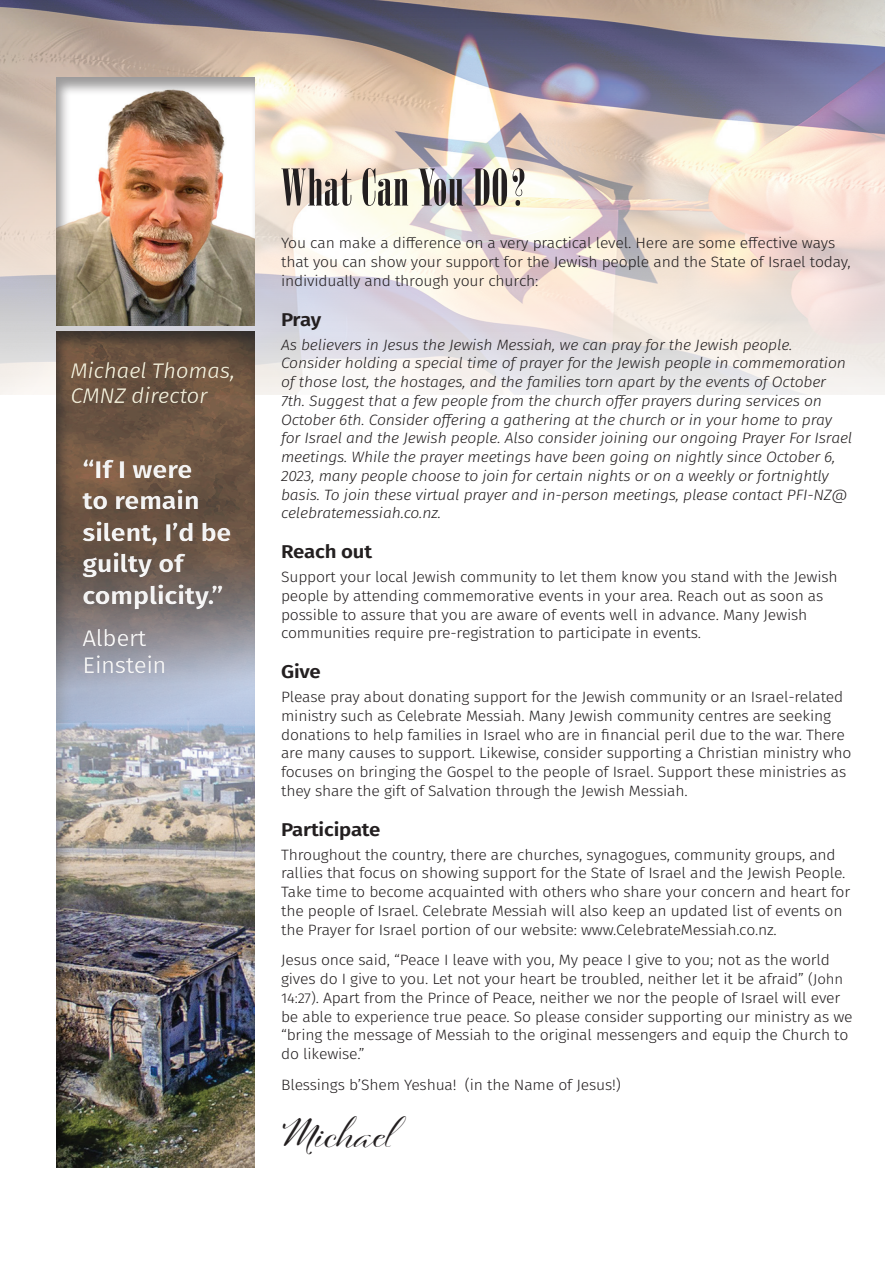
<style>
.page{position:relative;width:885px;height:1263px;background:#fff}
.page>*{position:absolute;margin:0;border:0;box-sizing:border-box;transform-origin:0 0}
.t1{font:50.4px "Bodoni MT Poster Compressed";letter-spacing:.02em;color:#231f20;scale:1.05 1}
.t2{font:38.4px "Cinque Donne Pro";letter-spacing:-.01em;color:#231f20;scale:1.11 1}
.t3{font:700 24.15px/31.5px "Fira Sans";color:#fff;scale:1.11 1}
.t4{font:22.8px/27px "Fira Sans";letter-spacing:-.015em;color:#fff;scale:1.05 1}
.t5{font:italic 21.3px/25.5px "Fira Sans";letter-spacing:-.015em;color:#f3efda;scale:1.05 1}
.t6{font:600 18.6px "Fira Sans";letter-spacing:-.01em;color:#231f20;scale:1.11 1}
.t7{font:300 15px/18.8px "Fira Sans";letter-spacing:-.01em;color:#231f20;scale:1.05 1}
.t8{font:italic 300 15px/18.8px "Fira Sans";letter-spacing:-.01em;color:#231f20;scale:1.05 1}
.s1{font-size:14.25px}
</style>
<div class="page">
<img style="left:0;top:0;width:884px;height:395px">
<div style="left:56px;top:77px;width:199px;height:249px;background:#231f20;opacity:.45"></div>
<div style="left:55px;top:328px;width:199px;height:395px;background:#231f20;opacity:.75"></div>
<div style="left:55px;top:488px;width:200px;height:679px;background:#231f20;opacity:.45"></div>
<svg style="left:884px;top:296px;width:1px;height:27px"></svg>
<div style="left:61px;top:449px;width:207px;height:253px;background:#231f20;opacity:.06"></div>
<hr style="left:884px;top:44px;width:1px;height:252px;background:#231f20;opacity:.45">
<div style="left:52px;top:353px;width:216px;height:97px;background:#231f20;opacity:.06"></div>
<h3 class="t5" style="left:70px;top:357px;width:158px">Michael Thomas,<br>CMNZ director</h3>
<h3 class="t3" style="left:83px;top:452px;width:135px">“If I were<br>to remain silent, I’d be guilty of complicity.”</h3>
<h3 class="t4" style="left:83px;top:624px;width:81px">Albert<br>Einstein</h3>
<h1 class="t1" style="left:281px;top:159px;width:234px">What Can You DO?</h1>
<p class="t7" style="left:281px;top:234px;width:544px">You can make a difference on a very practical level. Here are some effective ways that you can show your support for the Jewish people and the State of Israel today, individually and through your church:</p>
<p class="t6" style="left:281px;top:304px;width:38px">Pray</p>
<p class="t8" style="left:281px;top:335px;width:545px">As believers in Jesus the Jewish Messiah, we can pray for the Jewish people.<br>Consider holding a special time of prayer for the Jewish people in commemoration of those lost, the hostages, and the families torn apart by the events of October 7th. Suggest that a few people from the church offer prayers during services on October 6th. Consider offering a gathering at the church or in your home to pray for Israel and the Jewish people. Also consider joining our ongoing Prayer For Israel meetings. While the prayer meetings have been going on nightly since October 6, 2023, many people choose to join for certain nights or on a weekly or fortnightly basis. To join these virtual prayer and in-person meetings, please contact PFI-NZ@ celebratemessiah.co.nz.</p>
<p class="t6" style="left:281px;top:536px;width:83px">Reach out</p>
<p class="t7" style="left:281px;top:567px;width:531px">Support your local Jewish community to let them know you stand with the Jewish people by attending commemorative events in your area. Reach out as soon as possible to assure that you are aware of events well in advance. Many Jewish communities require pre-registration to participate in events.</p>
<p class="t6" style="left:281px;top:656px;width:37px">Give</p>
<p class="t7" style="left:281px;top:687px;width:544px">Please pray about donating support for the Jewish community or an Israel-related ministry such as Celebrate Messiah. Many Jewish community centres are seeking donations to help families in Israel who are in financial peril due to the war. There are many causes to support. Likewise, consider supporting a Christian ministry who focuses on bringing the Gospel to the people of Israel. Support these ministries as they share the gift of Salvation through the Jewish Messiah.</p>
<p class="t6" style="left:281px;top:814px;width:91px">Participate</p>
<p class="t7" style="left:281px;top:845px;width:543px">Throughout the country, there are churches, synagogues, community groups, and rallies that focus on showing support for the State of Israel and the Jewish People.<br>Take time to become acquainted with others who share your concern and heart for the people of Israel. Celebrate Messiah will also keep an updated list of events on the Prayer for Israel portion of our website: www.CelebrateMessiah.co.nz.</p>
<p class="t7" style="left:281px;top:951px;width:545px">Jesus once said, “Peace I leave with you, My peace I give to you; not as the world gives do I give to you. Let not your heart be troubled, neither let it be afraid” <span class="s1">(John 14:27)</span>. Apart from the Prince of Peace, neither we nor the people of Israel will ever be able to experience true peace. So please consider supporting our ministry as we “bring the message of Messiah to the original messengers and equip the Church to do likewise.”</p>
<p class="t7" style="left:281px;top:1075px;width:325px">Blessings b’Shem Yeshua! (in the Name of Jesus!)</p>
<h2 class="t2" style="left:281px;top:1110px;width:104px">Michael</h2>
</div>
